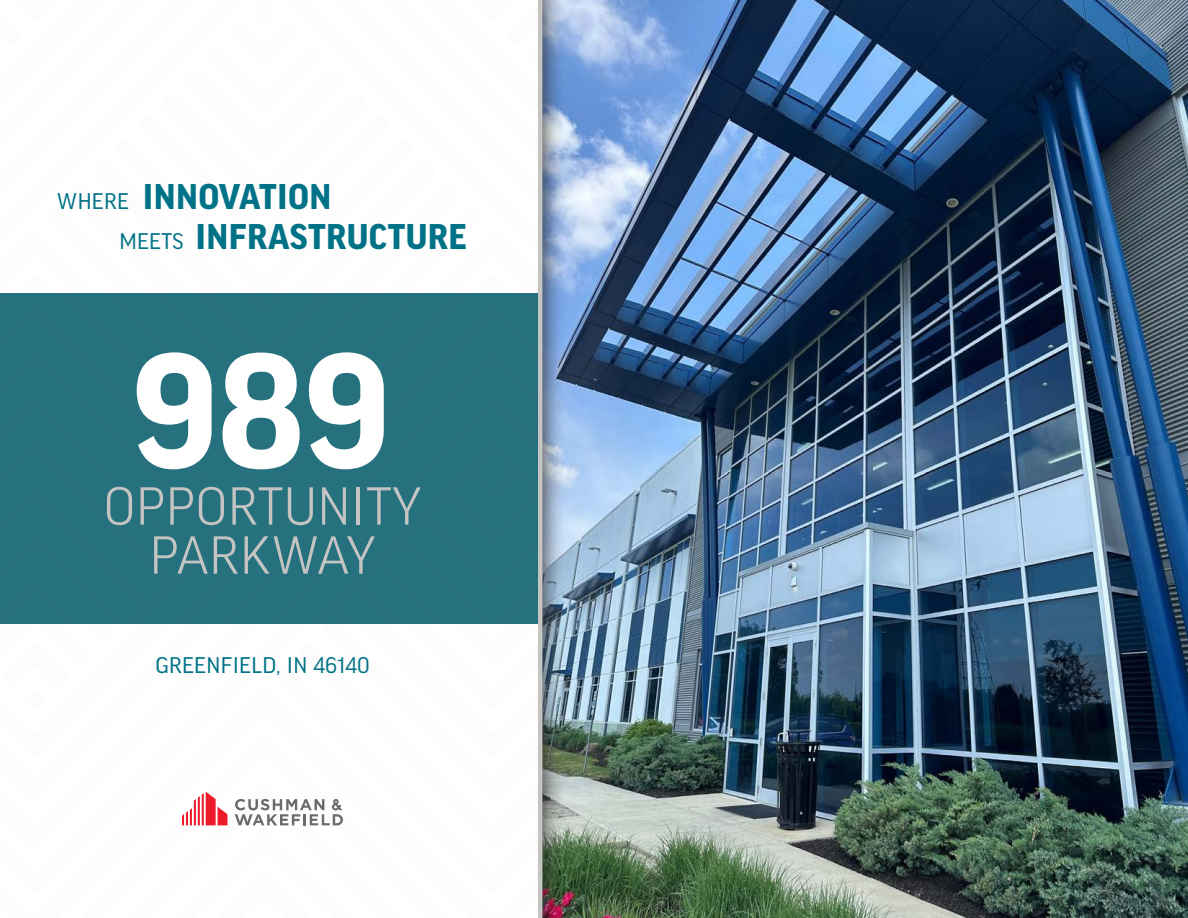
<style>
.page{position:relative;width:1188px;height:918px;background:#fff}
.page>*{position:absolute;margin:0;border:0;box-sizing:border-box;transform-origin:0 0}
.t1{font:700 173.7px "Good Headline Pro";color:#fff}
.t2{font:300 57.3px/49.1px "Good Headline Pro";letter-spacing:.01em;color:#c4c4c3;text-align:center}
.t3{font:700 38.1px/40.3px "Good Headline Pro";letter-spacing:.01em;color:#007287}
.t4{font:24.3px "Good Headline Pro";letter-spacing:.01em;color:#007287}
.s1{font-weight:400;font-size:24.3px}
</style>
<div class="page">
<img style="left:565px;top:0;width:623px;height:918px">
<img style="left:542px;top:0;width:23px;height:918px">
<svg style="left:0;top:0;width:542px;height:918px"></svg>
<div style="left:0;top:294px;width:538px;height:330px;background:#26717e"></div>
<svg style="left:0;top:367px;width:540px;height:551px"></svg>
<p class="t3" style="left:119px;top:177px;width:349px;text-indent:-62px"><span class="s1">WHERE</span> INNOVATION<br><span class="s1">MEETS</span> INFRASTRUCTURE</p>
<p class="t1" style="left:132px;top:330px;width:260px">989</p>
<p class="t2" style="left:104px;top:482px;width:319px">OPPORTUNITY<br>PARKWAY</p>
<p class="t4" style="left:155px;top:653px;width:216px">GREENFIELD, IN 46140</p>
</div>
